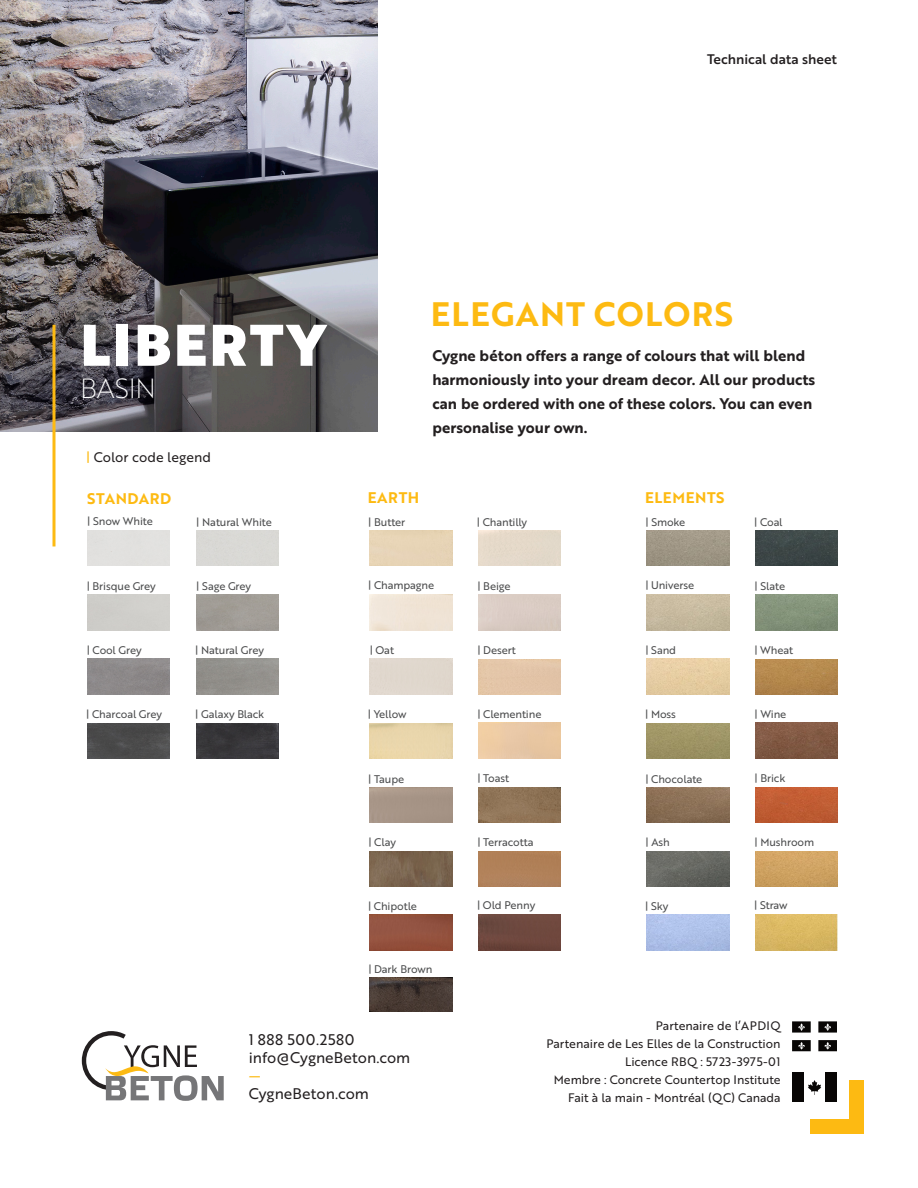
<style>
.page{position:relative;width:918px;height:1188px;background:#fff}
.page>*{position:absolute;margin:0;border:0;box-sizing:border-box;transform-origin:0 0}
.t1{font:57px "Brother 1816 Black";letter-spacing:.04em;color:#fff}
.t2{font:33px "Brother 1816 Bold";letter-spacing:.04em;color:#fdba12}
.t3{font:27px "Brother 1816 Thin";letter-spacing:-.01em;color:#fff}
.t4{font:15px/24px "Brother 1816 Bold";color:#231f20}
.t5{font:15px/18px "Brother 1816 Regular";color:#231f20}
.t6{font:15px "Brother 1816 Bold";letter-spacing:.04em;color:#fdba12}
.t7{font:13.5px "Brother 1816 Medium";color:#231f20}
.t8{font:13.5px "Brother 1816 Regular";color:#231f20}
.t9{font:12px/18px "Brother 1816 Regular";color:#231f20;text-align:right}
.t10{font:12px "Brother 1816 Regular";letter-spacing:.04em;color:#231f20}
.t11{font:10.8px "Brother 1816 Regular";letter-spacing:-.01em;color:#4b4c4d}
.s1{color:#fdba12}
.s2{color:#fcba13}
</style>
<div class="page">
<img style="left:0;top:0;width:378px;height:432px">
<svg style="left:52px;top:325px;width:4px;height:221px"></svg>
<svg style="left:82px;top:1032px;width:142px;height:69px"></svg>
<div style="left:792px;top:1073px;width:11px;height:29px;background:#080605"></div>
<svg style="left:795px;top:1072px;width:69px;height:62px"></svg>
<svg style="left:792px;top:1021px;width:19px;height:12px"></svg>
<svg style="left:818px;top:1021px;width:19px;height:12px"></svg>
<svg style="left:818px;top:1040px;width:19px;height:11px"></svg>
<svg style="left:792px;top:1040px;width:19px;height:11px"></svg>
<img style="left:88px;top:723px;width:82px;height:36px">
<img style="left:196px;top:723px;width:82px;height:36px">
<div style="left:479px;top:851px;width:81px;height:36px;background:#b18159"></div>
<img style="left:369px;top:852px;width:83px;height:35px">
<img style="left:479px;top:787px;width:81px;height:36px">
<img style="left:369px;top:978px;width:83px;height:33px">
<img style="left:478px;top:915px;width:82px;height:35px">
<img style="left:369px;top:915px;width:83px;height:35px">
<img style="left:647px;top:530px;width:82px;height:36px">
<img style="left:756px;top:595px;width:81px;height:35px">
<img style="left:647px;top:595px;width:82px;height:35px">
<img style="left:755px;top:530px;width:82px;height:36px">
<img style="left:756px;top:659px;width:81px;height:35px">
<img style="left:647px;top:659px;width:82px;height:35px">
<img style="left:647px;top:723px;width:82px;height:36px">
<img style="left:756px;top:723px;width:81px;height:36px">
<img style="left:647px;top:787px;width:82px;height:36px">
<img style="left:756px;top:851px;width:81px;height:36px">
<img style="left:647px;top:852px;width:82px;height:35px">
<img style="left:756px;top:787px;width:81px;height:36px">
<img style="left:756px;top:915px;width:81px;height:35px">
<img style="left:647px;top:915px;width:82px;height:35px">
<p class="t7" style="left:707px;top:49px;width:131px">Technical data sheet</p>
<p class="t1" style="left:80px;top:301px;width:246px">LIBERTY</p>
<p class="t3" style="left:80px;top:369px;width:77px">BASIN</p>
<p class="t2" style="left:431px;top:289px;width:304px">ELEGANT COLORS</p>
<p class="t4" style="left:432px;top:343px;width:384px">Cygne béton offers a range of colours that will blend harmoniously into your dream decor. All our products can be ordered with one of these colors. You can even personalise your own.</p>
<p class="t8" style="left:86px;top:447px;width:126px"><span class="s1">|</span> Color code legend</p>
<p class="t6" style="left:87px;top:487px;width:86px">STANDARD</p>
<p class="t6" style="left:368px;top:486px;width:53px">EARTH</p>
<p class="t6" style="left:645px;top:486px;width:81px">ELEMENTS</p>
<p class="t11" style="left:87px;top:514px;width:67px">| Snow White</p>
<p class="t11" style="left:196px;top:514px;width:77px">| Natural White</p>
<p class="t11" style="left:368px;top:514px;width:39px">| Butter</p>
<p class="t11" style="left:477px;top:514px;width:52px">| Chantilly</p>
<p class="t11" style="left:645px;top:514px;width:41px">| Smoke</p>
<p class="t11" style="left:754px;top:514px;width:30px">| Coal</p>
<p class="t11" style="left:87px;top:578px;width:71px">| Brisque Grey</p>
<p class="t11" style="left:196px;top:578px;width:56px">| Sage Grey</p>
<p class="t11" style="left:368px;top:578px;width:67px">| Champagne</p>
<p class="t11" style="left:477px;top:578px;width:35px">| Beige</p>
<p class="t11" style="left:645px;top:578px;width:50px">| Universe</p>
<p class="t11" style="left:755px;top:578px;width:32px">| Slate</p>
<p class="t11" style="left:87px;top:643px;width:57px">| Cool Grey</p>
<p class="t11" style="left:195px;top:642px;width:70px">| Natural Grey</p>
<p class="t11" style="left:370px;top:642px;width:26px">| Oat</p>
<p class="t11" style="left:477px;top:642px;width:40px">| Desert</p>
<p class="t11" style="left:645px;top:642px;width:32px">| Sand</p>
<p class="t11" style="left:755px;top:642px;width:40px">| Wheat</p>
<p class="t11" style="left:86px;top:706px;width:77px">| Charcoal Grey</p>
<p class="t11" style="left:195px;top:706px;width:71px">| Galaxy Black</p>
<p class="t11" style="left:368px;top:706px;width:40px">| Yellow</p>
<p class="t11" style="left:477px;top:706px;width:66px">| Clementine</p>
<p class="t11" style="left:645px;top:706px;width:32px">| Moss</p>
<p class="t11" style="left:755px;top:706px;width:33px">| Wine</p>
<p class="t11" style="left:368px;top:771px;width:38px">| Taupe</p>
<p class="t11" style="left:477px;top:770px;width:33px">| Toast</p>
<p class="t11" style="left:645px;top:771px;width:59px">| Chocolate</p>
<p class="t11" style="left:755px;top:770px;width:32px">| Brick</p>
<p class="t11" style="left:368px;top:835px;width:29px">| Clay</p>
<p class="t11" style="left:477px;top:835px;width:58px">| Terracotta</p>
<p class="t11" style="left:646px;top:835px;width:26px">| Ash</p>
<p class="t11" style="left:755px;top:835px;width:61px">| Mushroom</p>
<p class="t11" style="left:368px;top:898px;width:51px">| Chipotle</p>
<p class="t11" style="left:477px;top:897px;width:60px">| Old Penny</p>
<p class="t11" style="left:645px;top:898px;width:25px">| Sky</p>
<p class="t11" style="left:754px;top:897px;width:35px">| Straw</p>
<p class="t11" style="left:368px;top:961px;width:66px">| Dark Brown</p>
<p class="t5" style="left:249px;top:1030px;width:163px">1 888 500.2580 info@CygneBeton.com <span class="s2">—</span></p>
<p class="t5" style="left:249px;top:1084px;width:122px">CygneBeton.com</p>
<p class="t9" style="left:656px;top:1017px;width:126px">Partenaire de l’APDIQ</p>
<p class="t9" style="left:546px;top:1035px;width:236px">Partenaire de Les Elles de la Construction</p>
<p class="t10" style="left:625px;top:1053px;width:157px">Licence RBQ : 5723-3975-01</p>
<p class="t9" style="left:554px;top:1071px;width:228px">Membre : Concrete Countertop Institute<br>Fait à la main - Montréal (QC) Canada</p>
</div>
